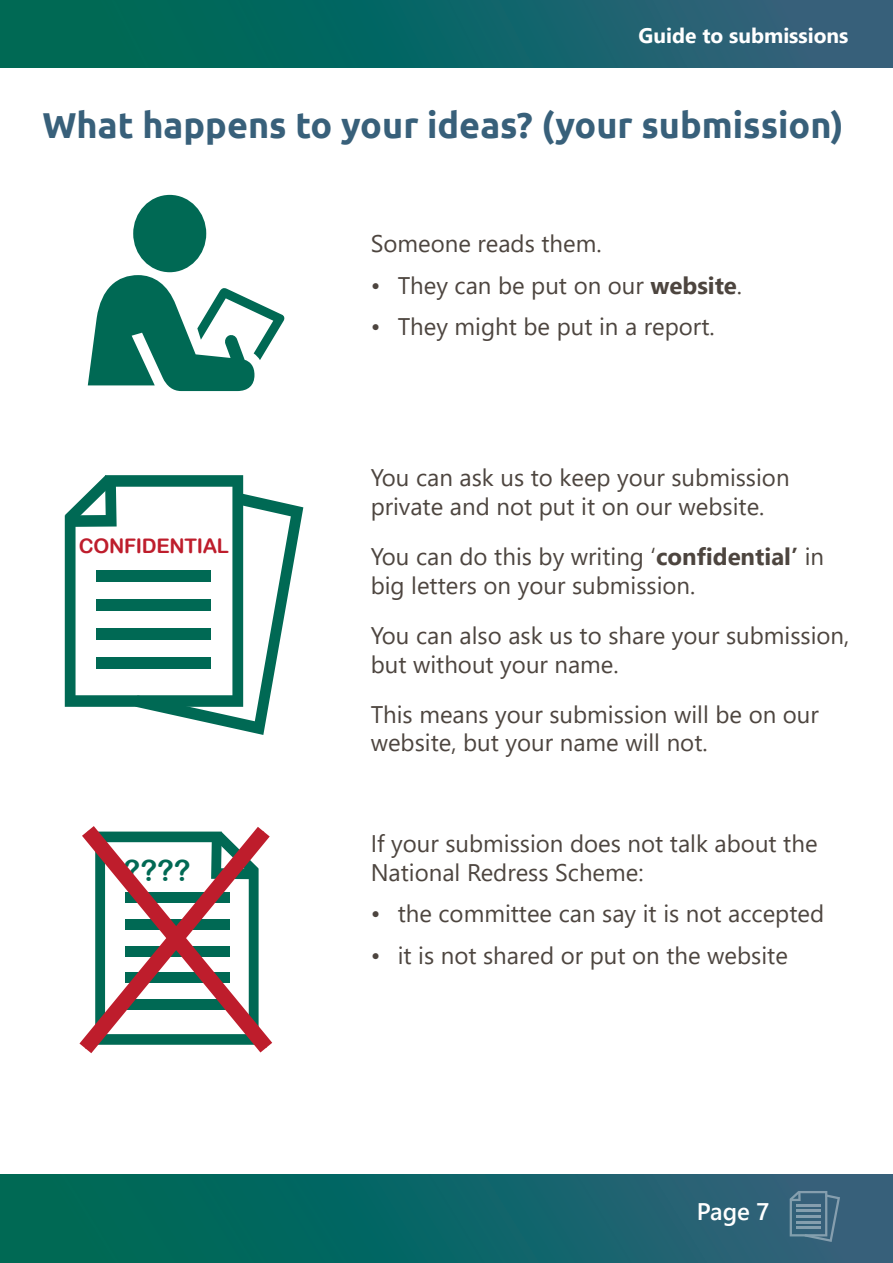
<style>
.page{position:relative;width:893px;height:1263px;background:#fff}
.page>*{position:absolute;margin:0;border:0;box-sizing:border-box;transform-origin:0 0}
.Heading_2{font:700 36px "Ubuntu";color:#38607a}
.t1{font:29.25px "Arial Rounded MT Bold";color:#006954}
.t2{font:24px/28.8px "Segoe UI";color:#4d453f}
.t3{font:600 24px "Segoe UI";color:#fff}
.t4{font:700 21px "Segoe UI";color:#fff}
.t5{font:20.1px "Arial Rounded MT Bold";letter-spacing:-.015em;color:#be1d2c}
.s1{font-weight:700}
</style>
<div class="page">
<div style="left:0;top:0;width:893px;height:67px;background:linear-gradient(to right,#006a50,#34607e)"></div>
<div style="left:0;top:1174px;width:893px;height:89px;background:linear-gradient(to right,#006a52,#33607d)"></div>
<svg style="left:790px;top:1191px;width:50px;height:51px;background:#4c7288"></svg>
<hr style="left:796px;top:1204px;width:24px;height:2px;background:#fff">
<hr style="left:796px;top:1210px;width:24px;height:2px;background:#fff">
<hr style="left:796px;top:1215px;width:24px;height:2px;background:#fff">
<hr style="left:796px;top:1221px;width:24px;height:2px;background:#fff">
<hr style="left:796px;top:1227px;width:24px;height:2px;background:#fff">
<svg style="left:88px;top:275px;width:197px;height:116px"></svg>
<div style="left:133px;top:195px;width:73px;height:77px;background:#006954;border-radius:50%"></div>
<svg style="left:65px;top:475px;width:238px;height:260px"></svg>
<div style="left:96px;top:570px;width:115px;height:12px;background:#006954"></div>
<div style="left:96px;top:599px;width:115px;height:12px;background:#006954"></div>
<div style="left:96px;top:628px;width:115px;height:12px;background:#006954"></div>
<div style="left:96px;top:657px;width:115px;height:11px;background:#006954"></div>
<svg style="left:79px;top:826px;width:194px;height:228px"></svg>
<p class="t4" style="left:639px;top:16px;width:211px">Guide to submissions</p>
<p class="Heading_2" style="left:43px;top:104px;width:803px">What happens to your ideas? (your submission)</p>
<p class="t5" style="left:79px;top:534px;width:152px">CONFIDENTIAL</p>
<p class="t1" style="left:124px;top:853px;width:69px">????</p>
<p class="t2" style="left:371px;top:227px;width:232px">Someone reads them.</p>
<p class="t2" style="left:371px;top:269px;width:373px">• They can be put on our <span class="s1">website</span>.</p>
<p class="t2" style="left:371px;top:310px;width:345px">• They might be put in a report.</p>
<p class="t2" style="left:371px;top:461px;width:420px">You can ask us to keep your submission private and not put it on our website.</p>
<p class="t2" style="left:371px;top:540px;width:455px">You can do this by writing ‘<span class="s1">confidential’</span> in big letters on your submission.</p>
<p class="t2" style="left:371px;top:619px;width:480px">You can also ask us to share your submission, but without your name.</p>
<p class="t2" style="left:371px;top:697px;width:450px">This means your submission will be on our website, but your name will not.</p>
<p class="t2" style="left:371px;top:827px;width:448px">If your submission does not talk about the<br>National Redress Scheme:</p>
<p class="t2" style="left:371px;top:897px;width:455px">• the committee can say it is not accepted</p>
<p class="t2" style="left:371px;top:938px;width:419px">• it is not shared or put on the website</p>
<p class="t3" style="left:697px;top:1189px;width:74px">Page 7</p>
</div>
